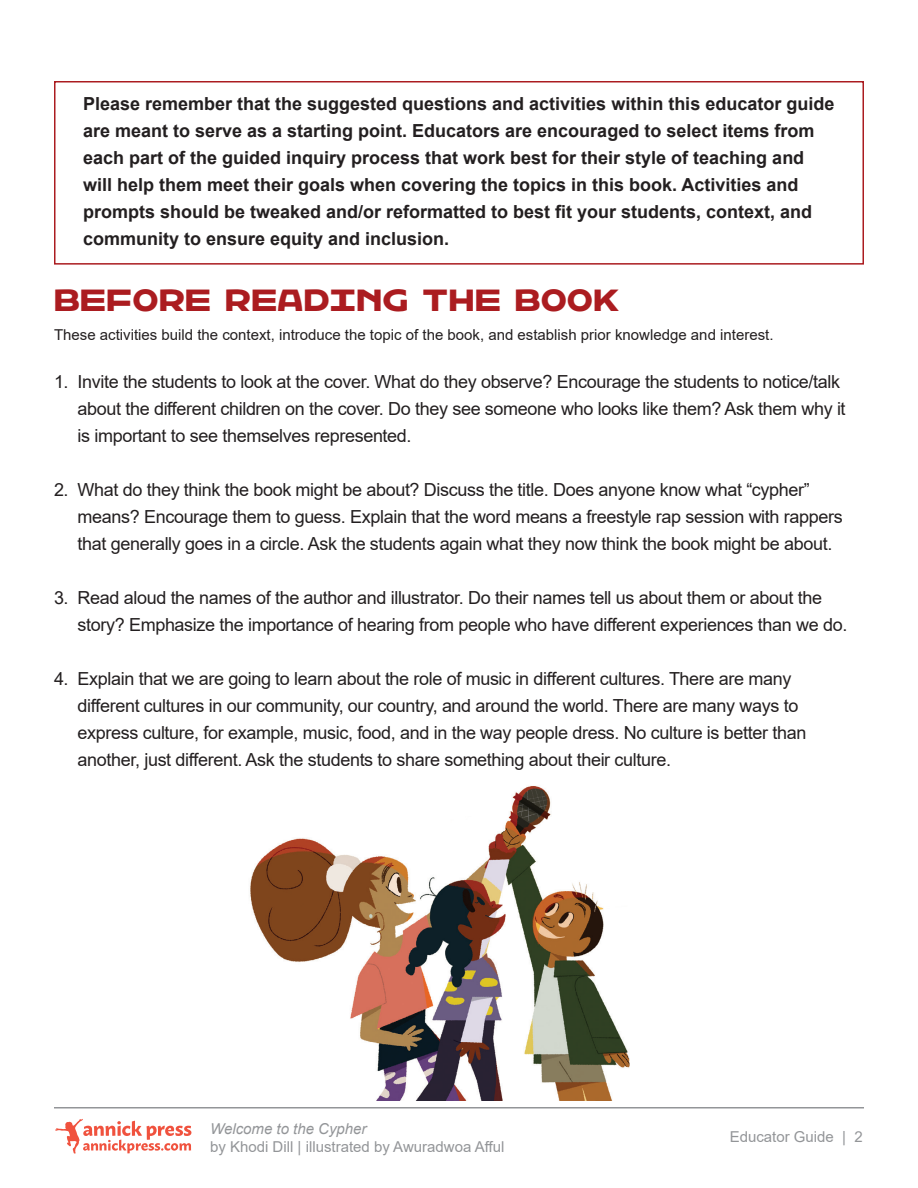
<style>
.page{position:relative;width:918px;height:1188px;background:#fff}
.page>*{position:absolute;margin:0;border:0;box-sizing:border-box;transform-origin:0 0}
.t1{font:700 25.5px "Hothouse";letter-spacing:.03em;color:#ab1c20}
.t2{font:18px/27px "Arial";letter-spacing:-.02em;color:#231f20}
.t3{font:700 18px/27px "Arial";color:#231f20}
.t4{font:15px "Arial";color:#231f20}
.t5{font:15px "Arial";color:#939598}
.t6{font:italic 15px "Arial";color:#939598}
</style>
<div class="page">
<img style="left:250px;top:786px;width:380px;height:314px">
<svg style="left:55px;top:1119px;width:136px;height:35px"></svg>
<hr style="left:54px;top:1107px;width:810px;height:1px;background:#939598">
<div style="left:54px;top:81px;width:810px;height:184px;border:2px solid #ab1c20"></div>
<p class="t3" style="left:83px;top:91px;width:753px">Please remember that the suggested questions and activities within this educator guide are meant to serve as a starting point. Educators are encouraged to select items from each part of the guided inquiry process that work best for their style of teaching and will help them meet their goals when covering the topics in this book. Activities and prompts should be tweaked and/or reformatted to best fit your students, context, and community to ensure equity and inclusion.</p>
<h1 class="t1" style="left:54px;top:282px;width:567px">BEFORE READING THE BOOK</h1>
<p class="t4" style="left:54px;top:324px;width:721px">These activities build the context, introduce the topic of the book, and establish prior knowledge and interest.</p>
<p class="t2" style="left:78px;top:368px;width:770px;text-indent:-24px">1. Invite the students to look at the cover. What do they observe? Encourage the students to notice/talk about the different children on the cover. Do they see someone who looks like them? Ask them why it is important to see themselves represented.</p>
<p class="t2" style="left:78px;top:476px;width:767px;text-indent:-24px">2. What do they think the book might be about? Discuss the title. Does anyone know what “cypher” means? Encourage them to guess. Explain that the word means a freestyle rap session with rappers that generally goes in a circle. Ask the students again what they now think the book might be about.</p>
<p class="t2" style="left:78px;top:584px;width:771px;text-indent:-24px">3. Read aloud the names of the author and illustrator. Do their names tell us about them or about the story? Emphasize the importance of hearing from people who have different experiences than we do.</p>
<p class="t2" style="left:78px;top:665px;width:730px;text-indent:-24px">4. Explain that we are going to learn about the role of music in different cultures. There are many different cultures in our community, our country, and around the world. There are many ways to express culture, for example, music, food, and in the way people dress. No culture is better than another, just different. Ask the students to share something about their culture.</p>
<p class="t6" style="left:210px;top:1119px;width:158px">Welcome to the Cypher</p>
<p class="t5" style="left:210px;top:1137px;width:296px">by Khodi Dill | illustrated by Awuradwoa Afful</p>
<p class="t5" style="left:730px;top:1126px;width:135px">Educator Guide | 2</p>
</div>
